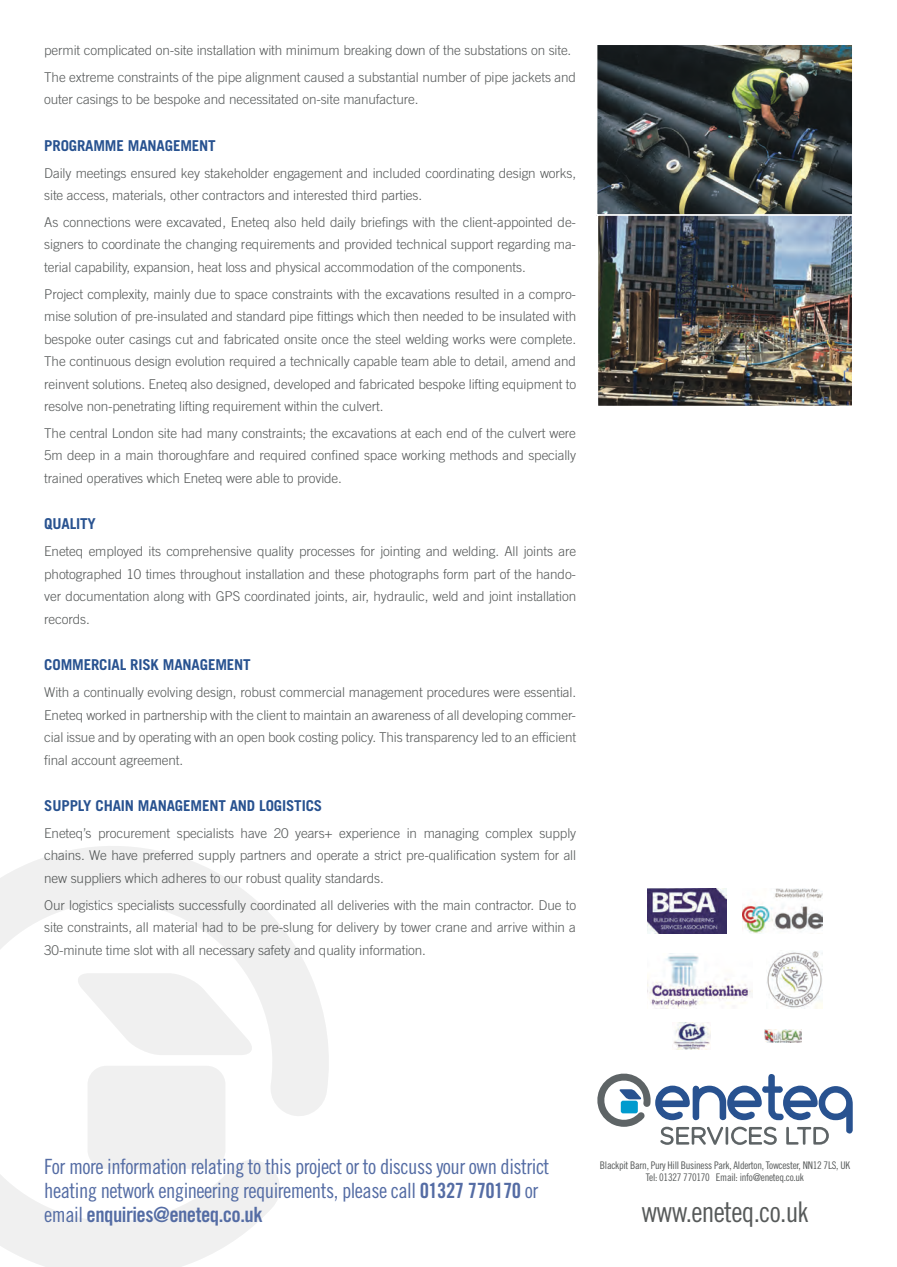
<style>
.page{position:relative;width:897px;height:1267px;background:#fff}
.page>*{position:absolute;margin:0;border:0;box-sizing:border-box;transform-origin:0 0}
.t1{font:28.5px "Trade Gothic Cond Eighteen";letter-spacing:-.025em;color:#575a5a}
.t2{font:21px/24px "Trade Gothic Cond Eighteen";letter-spacing:-.025em;color:#546ca4}
.sub_heading{font:700 15px "Trade Gothic";letter-spacing:-.01em;color:#285290}
.body{font:300 13.5px/22.5px "Trade Gothic";letter-spacing:-.01em;color:#575a5a;text-align:justify}
.t3{font:10.5px "Trade Gothic Cond Eighteen";letter-spacing:-.025em;color:#575a5a}
.s1{font-family:"Trade Gothic Bold Cond Twenty"}
</style>
<div class="page">
<svg style="left:597px;top:1073px;width:255px;height:72px"></svg>
<img style="left:647px;top:953px;width:105px;height:55px">
<img style="left:767px;top:951px;width:55px;height:57px">
<img style="left:673px;top:1022px;width:37px;height:27px">
<img style="left:647px;top:888px;width:79px;height:45px">
<img style="left:742px;top:888px;width:80px;height:45px">
<img style="left:764px;top:1029px;width:37px;height:13px">
<img style="left:598px;top:47px;width:252px;height:357px">
<div style="left:595px;top:44px;width:258px;height:172px;border:2px solid #fff"></div>
<div style="left:596px;top:214px;width:257px;height:193px;border:2px solid #fff"></div>
<svg style="left:0;top:846px;width:329px;height:420px"></svg>
<svg style="left:74px;top:973px;width:181px;height:82px"></svg>
<p class="body" style="left:44px;top:39px;width:528px">permit complicated on-site installation with minimum breaking down of the substations on site.</p>
<p class="body" style="left:44px;top:65px;width:533px">The extreme constraints of the pipe alignment caused a substantial number of pipe jackets and outer casings to be bespoke and necessitated on-site manufacture.</p>
<p class="sub_heading" style="left:44px;top:136px;width:173px">PROGRAMME MANAGEMENT</p>
<p class="body" style="left:44px;top:161px;width:533px">Daily meetings ensured key stakeholder engagement and included coordinating design works, site access, materials, other contractors and interested third parties.</p>
<p class="body" style="left:44px;top:210px;width:533px">As connections were excavated, Eneteq also held daily briefings with the client-appointed de&shy;signers to coordinate the changing requirements and provided technical support regarding ma&shy;terial capability, expansion, heat loss and physical accommodation of the components.</p>
<p class="body" style="left:44px;top:282px;width:533px">Project complexity, mainly due to space constraints with the excavations resulted in a compro&shy;mise solution of pre-insulated and standard pipe fittings which then needed to be insulated with bespoke outer casings cut and fabricated onsite once the steel welding works were complete.<br>The continuous design evolution required a technically capable team able to detail, amend and reinvent solutions. Eneteq also designed, developed and fabricated bespoke lifting equipment to resolve non-penetrating lifting requirement within the culvert.</p>
<p class="body" style="left:44px;top:421px;width:533px">The central London site had many constraints; the excavations at each end of the culvert were 5m deep in a main thoroughfare and required confined space working methods and specially trained operatives which Eneteq were able to provide.</p>
<p class="sub_heading" style="left:44px;top:515px;width:53px">QUALITY</p>
<p class="body" style="left:44px;top:540px;width:533px">Eneteq employed its comprehensive quality processes for jointing and welding. All joints are photographed 10 times throughout installation and these photographs form part of the hando&shy;ver documentation along with GPS coordinated joints, air, hydraulic, weld and joint installation records.</p>
<p class="sub_heading" style="left:44px;top:655px;width:208px">COMMERCIAL RISK MANAGEMENT</p>
<p class="body" style="left:44px;top:680px;width:533px">With a continually evolving design, robust commercial management procedures were essential.<br>Eneteq worked in partnership with the client to maintain an awareness of all developing commer&shy;cial issue and by operating with an open book costing policy. This transparency led to an efficient final account agreement.</p>
<p class="sub_heading" style="left:44px;top:796px;width:279px">SUPPLY CHAIN MANAGEMENT AND LOGISTICS</p>
<p class="body" style="left:44px;top:821px;width:533px">Eneteq’s procurement specialists have 20 years+ experience in managing complex supply chains. We have preferred supply partners and operate a strict pre-qualification system for all new suppliers which adheres to our robust quality standards.</p>
<p class="body" style="left:44px;top:893px;width:533px">Our logistics specialists successfully coordinated all deliveries with the main contractor. Due to site constraints, all material had to be pre-slung for delivery by tower crane and arrive within a 30-minute time slot with all necessary safety and quality information.</p>
<p class="t2" style="left:44px;top:1154px;width:506px">For more information relating to this project or to discuss your own district heating network engineering requirements, please call <span class="s1">01327 770170</span> or email <span class="s1">enquiries@eneteq.co.uk</span></p>
<p class="t3" style="left:600px;top:1158px;width:251px">Blackpit Barn, Pury Hill Business Park, Alderton, Towcester, NN12 7LS, UK</p>
<p class="t3" style="left:645px;top:1170px;width:160px">Tel: 01327 770170 Email: info@eneteq.co.uk</p>
<p class="t1" style="left:641px;top:1194px;width:169px">www.eneteq.co.uk</p>
</div>
